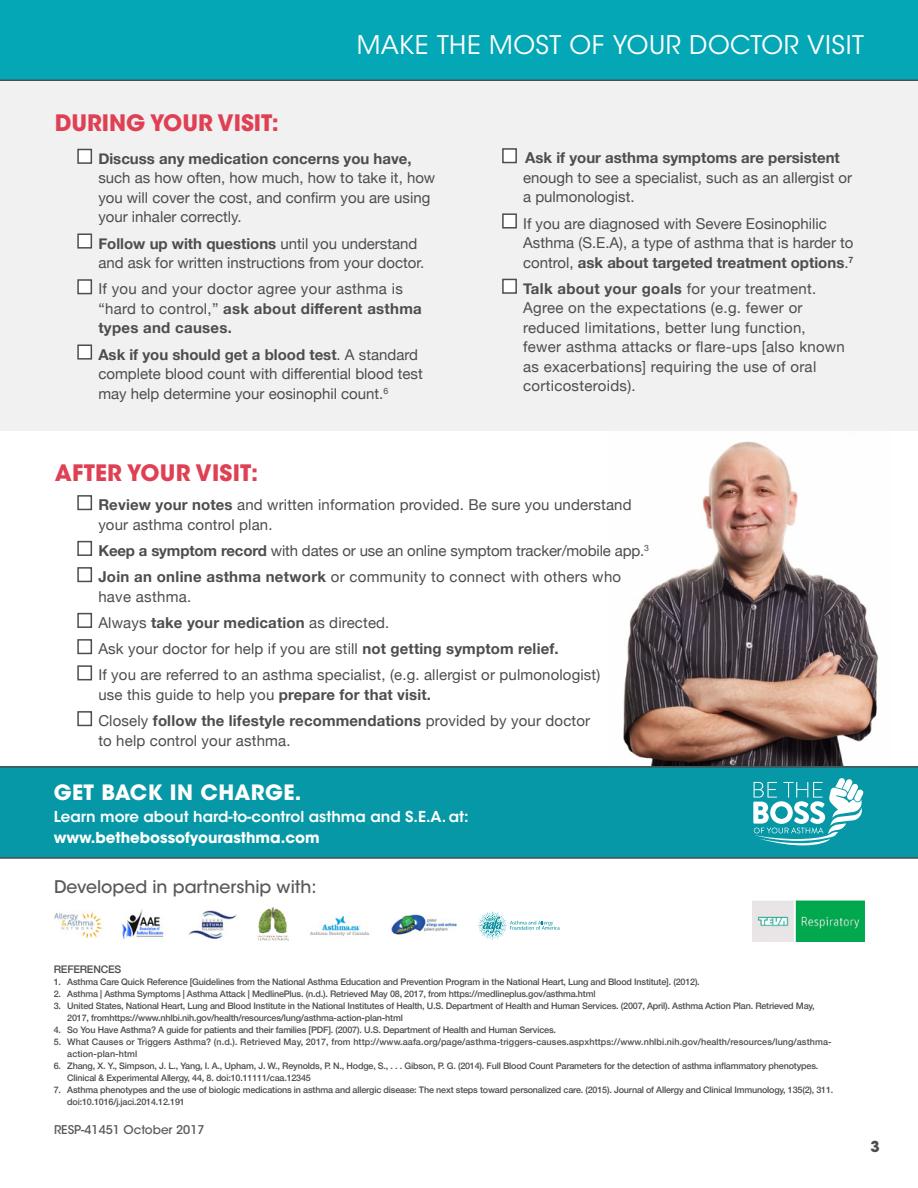
<style>
.page{position:relative;width:918px;height:1188px;background:#fff}
.page>*{position:absolute;margin:0;border:0;box-sizing:border-box;transform-origin:0 0}
.t1{font:25.5px "ITC Avant Garde Std";letter-spacing:.02em;color:#fff}
.t2{font:700 22.5px "ITC Avant Garde Std";color:#df4053}
.t3{font:700 21px "ITC Avant Garde Std";letter-spacing:.02em;color:#fff}
.t4{font:500 17.4px "ITC Avant Garde Std";color:#58595b}
.t5{font:15px/19.5px "Helvetica Neue";letter-spacing:.01em;color:#4d4d4f}
.t6{font:700 15px/26.2px "Helvetica Neue";color:#4d4d4f}
.t7{font:15px/26.2px "Helvetica Neue";letter-spacing:-.01em;color:#4d4d4f}
.t8{font:600 15px "ITC Avant Garde Std";color:#fff}
.t9{font:700 15px "ITC Avant Garde Std";color:#fff}
.t10{font:700 15px "ITC Avant Garde Std";color:#4d4d4f}
.t11{font:500 12px "ITC Avant Garde Std";color:#58595b}
.t12{font:500 10.5px "Helvetica Neue";letter-spacing:-.02em;color:#4d4d4f}
.t13{font:500 9px/12px "Helvetica Neue";letter-spacing:-.02em;color:#4d4d4f}
.t14{font:500 9px/12px "Helvetica Neue";letter-spacing:.01em;color:#4d4d4f}
.s1{font-weight:700}
.s2{font-weight:400}
</style>
<div class="page">
<img style="left:623px;top:441px;width:256px;height:325px">
<div style="left:77px;top:495px;width:15px;height:15px;background:#fff;border:2px solid #4d4d4f"></div>
<div style="left:77px;top:541px;width:15px;height:15px;background:#fff;border:2px solid #4d4d4f"></div>
<div style="left:77px;top:567px;width:15px;height:15px;background:#fff;border:2px solid #4d4d4f"></div>
<div style="left:77px;top:613px;width:15px;height:15px;background:#fff;border:2px solid #4d4d4f"></div>
<div style="left:77px;top:639px;width:15px;height:15px;background:#fff;border:2px solid #4d4d4f"></div>
<div style="left:77px;top:665px;width:15px;height:15px;background:#fff;border:2px solid #4d4d4f"></div>
<div style="left:77px;top:711px;width:15px;height:15px;background:#fff;border:2px solid #4d4d4f"></div>
<div style="left:0;top:0;width:918px;height:431px;background:#f1f1f2"></div>
<div style="left:0;top:0;width:918px;height:81px;background:#03a7b6"></div>
<img style="left:753px;top:900px;width:111px;height:42px">
<img style="left:188px;top:910px;width:49px;height:29px">
<img style="left:257px;top:907px;width:31px;height:34px">
<img style="left:391px;top:914px;width:66px;height:21px">
<img style="left:122px;top:910px;width:42px;height:28px">
<img style="left:54px;top:911px;width:48px;height:27px">
<img style="left:310px;top:915px;width:60px;height:21px">
<div style="left:0;top:766px;width:918px;height:93px;background:#0698a6"></div>
<svg style="left:753px;top:778px;width:111px;height:67px"></svg>
<svg style="left:478px;top:911px;width:82px;height:29px"></svg>
<div style="left:77px;top:149px;width:15px;height:15px;background:#fff;border:2px solid #4d4d4f"></div>
<div style="left:77px;top:233px;width:15px;height:16px;background:#fff;border:2px solid #4d4d4f"></div>
<div style="left:77px;top:279px;width:15px;height:15px;background:#fff;border:2px solid #4d4d4f"></div>
<div style="left:77px;top:344px;width:15px;height:16px;background:#fff;border:2px solid #4d4d4f"></div>
<div style="left:502px;top:148px;width:15px;height:15px;background:#fff;border:2px solid #4d4d4f"></div>
<div style="left:502px;top:213px;width:15px;height:16px;background:#fff;border:2px solid #4d4d4f"></div>
<div style="left:502px;top:279px;width:15px;height:15px;background:#fff;border:2px solid #4d4d4f"></div>
<h1 class="t1" style="left:357px;top:29px;width:509px">MAKE THE MOST OF YOUR DOCTOR VISIT</h1>
<h2 class="t2" style="left:55px;top:108px;width:226px">DURING YOUR VISIT:</h2>
<p class="t6" style="left:98px;top:146px;width:315px">Discuss any medication concerns you have,</p>
<p class="t5" style="left:98px;top:169px;width:338px">such as how often, how much, how to take it, how you will cover the cost, and confirm you are using your inhaler correctly.</p>
<p class="t5" style="left:98px;top:234px;width:327px"><span class="s1">Follow up with questions</span> until you understand and ask for written instructions from your doctor.</p>
<p class="t5" style="left:98px;top:280px;width:325px">If you and your doctor agree your asthma is “hard to control,” <span class="s1">ask about different asthma types and causes.</span></p>
<p class="t5" style="left:98px;top:345px;width:326px"><span class="s1">Ask if you should get a blood test</span>. A standard complete blood count with differential blood test may help determine your eosinophil count.<sup>6</sup></p>
<p class="t6" style="left:525px;top:145px;width:316px">Ask if your asthma symptoms are persistent</p>
<p class="t5" style="left:523px;top:169px;width:331px">enough to see a specialist, such as an allergist or a pulmonologist.</p>
<p class="t5" style="left:523px;top:214px;width:332px">If you are diagnosed with Severe Eosinophilic<br>Asthma (S.E.A), a type of asthma that is harder to control, <span class="s1">ask about targeted treatment options</span>.<sup>7</sup></p>
<p class="t5" style="left:523px;top:280px;width:323px"><span class="s1">Talk about your goals</span> for your treatment.<br>Agree on the expectations (e.g. fewer or reduced limitations, better lung function, fewer asthma attacks or flare-ups [also known as exacerbations] requiring the use of oral corticosteroids).</p>
<h2 class="t2" style="left:55px;top:458px;width:205px">AFTER YOUR VISIT:</h2>
<p class="t5" style="left:98px;top:496px;width:535px"><span class="s1">Review your notes</span> and written information provided. Be sure you understand your asthma control plan.</p>
<p class="t7" style="left:98px;top:538px;width:552px"><span class="s1">Keep a symptom record</span> with dates or use an online symptom tracker/mobile app.<sup>3<br></sup><span class="s1">Join an online asthma network</span> or community to connect with others who</p>
<p class="t5" style="left:98px;top:584px;width:504px;line-height:26.2px">have asthma.<br>Always <span class="s1">take your medication</span> as directed.<br>Ask your doctor for help if you are still <span class="s1">not getting symptom relief.<br></span>If you are referred to an asthma specialist, (e.g. allergist or pulmonologist)</p>
<p class="t6" style="left:98px;top:682px;width:493px"><span class="s2">use this guide to help you</span> prepare for that visit.<br><span class="s2">Closely</span> follow the lifestyle recommendations <span class="s2">provided by your doctor</span></p>
<p class="t5" style="left:98px;top:731px;width:194px">to help control your asthma.</p>
<h3 class="t3" style="left:54px;top:779px;width:249px">GET BACK IN CHARGE.</h3>
<p class="t8" style="left:54px;top:807px;width:417px">Learn more about hard-to-control asthma and S.E.A. at:</p>
<p class="t9" style="left:54px;top:828px;width:267px">www.bethebossofyourasthma.com</p>
<p class="t4" style="left:54px;top:876px;width:264px">Developed in partnership with:</p>
<p class="t12" style="left:54px;top:961px;width:69px">REFERENCES</p>
<p class="t13" style="left:54px;top:975px;width:648px">1. Asthma Care Quick Reference [Guidelines from the National Asthma Education and Prevention Program in the National Heart, Lung and Blood Institute]. (2012).</p>
<p class="t13" style="left:54px;top:987px;width:543px">2. Asthma | Asthma Symptoms | Asthma Attack | MedlinePlus. (n.d.). Retrieved May 08, 2017, from https://medlineplus.gov/asthma.html</p>
<p class="t13" style="left:67px;top:999px;width:749px;text-indent:-14px">3. United States, National Heart, Lung and Blood Institute in the National Institutes of Health, U.S. Department of Health and Human Services. (2007, April). Asthma Action Plan. Retrieved May,<br>2017, fromhttps://www.nhlbi.nih.gov/health/resources/lung/asthma-action-plan-html</p>
<p class="t13" style="left:54px;top:1023px;width:504px">4. So You Have Asthma? A guide for patients and their families [PDF]. (2007). U.S. Department of Health and Human Services.</p>
<p class="t14" style="left:67px;top:1035px;width:766px;text-indent:-14px">5. What Causes or Triggers Asthma? (n.d.). Retrieved May, 2017, from http://www.aafa.org/page/asthma-triggers-causes.aspxhttps://www.nhlbi.nih.gov/health/resources/lung/asthma&shy;action-plan-html</p>
<p class="t13" style="left:67px;top:1059px;width:753px;text-indent:-14px">6. Zhang, X. Y., Simpson, J. L., Yang, I. A., Upham, J. W., Reynolds, P. N., Hodge, S., . . . Gibson, P. G. (2014). Full Blood Count Parameters for the detection of asthma inflammatory phenotypes.<br>Clinical &amp; Experimental Allergy, 44, 8. doi:10.11111/caa.12345</p>
<p class="t13" style="left:67px;top:1083px;width:768px;text-indent:-14px">7. Asthma phenotypes and the use of biologic medications in asthma and allergic disease: The next steps toward personalized care. (2015). Journal of Allergy and Clinical Immunology, 135(2), 311. doi:10.1016/j.jaci.2014.12.191</p>
<p class="t11" style="left:54px;top:1122px;width:152px">RESP-41451 October 2017</p>
<p class="t10" style="left:871px;top:1137px;width:11px">3</p>
</div>
